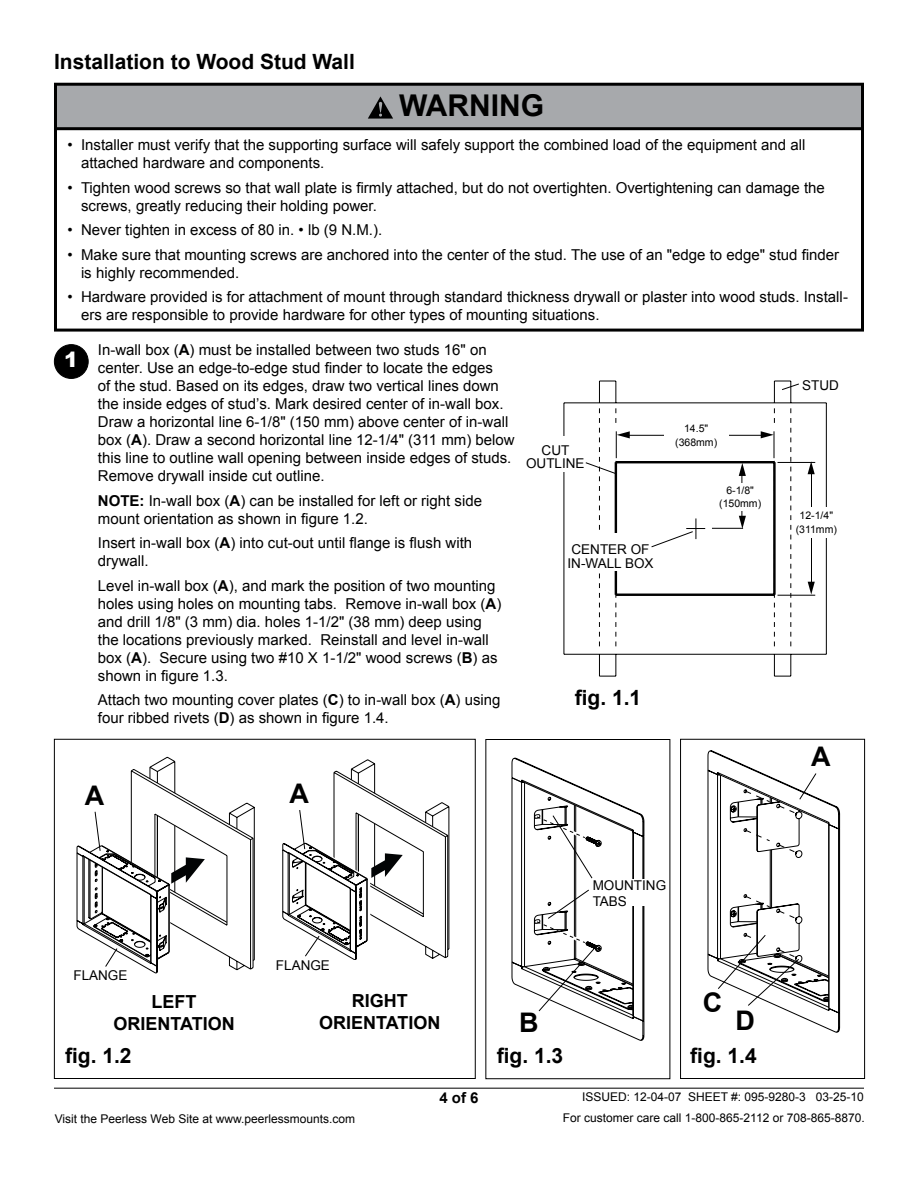
<style>
.page{position:relative;width:918px;height:1188px;background:#fff}
.page>*{position:absolute;margin:0;border:0;box-sizing:border-box;transform-origin:0 0}
.t1{font:700 30px "Arial";color:#000}
.t2{font:700 27px "Arial";color:#000}
.t3{font:700 21px "Arial";color:#000}
.t4{font:900 21px "Arial";color:#fff}
.t5{font:700 18px/21.6px "Arial";color:#000;text-align:center}
.t6{font:15px/18px "Arial";color:#000}
.t7{font:700 15px "Arial";color:#000}
.t8{font:13.5px/16.2px "Arial";color:#000}
.t9{font:12px "Arial";color:#000}
.t10{font:10.5px/13.5px "Arial";color:#000;text-align:center}
.s1{font-weight:700}
</style>
<div class="page">
<hr style="left:54px;top:1088px;width:810px;height:1px;background:#000">
<div style="left:54px;top:127px;width:810px;height:205px;border:3px solid #000"></div>
<div style="left:56px;top:84px;width:806px;height:45px;background:#a7a9ac"></div>
<div style="left:54px;top:83px;width:810px;height:47px;border:3px solid #000"></div>
<svg style="left:368px;top:96px;width:25px;height:23px"></svg>
<div style="left:54px;top:739px;width:422px;height:340px;border:1px solid #000"></div>
<div style="left:680px;top:739px;width:185px;height:340px;border:1px solid #000"></div>
<div style="left:485px;top:739px;width:185px;height:340px;border:1px solid #000"></div>
<svg style="left:707px;top:750px;width:134px;height:283px"></svg>
<svg style="left:282px;top:759px;width:167px;height:201px"></svg>
<svg style="left:76px;top:757px;width:179px;height:216px"></svg>
<svg style="left:511px;top:757px;width:134px;height:284px"></svg>
<div style="left:54px;top:345px;width:34px;height:33px;background:#000;border-radius:50%"></div>
<div style="left:54px;top:344px;width:35px;height:35px;border:1px solid #000;border-radius:50%"></div>
<hr style="left:564px;top:403px;width:1px;height:251px;background:#000">
<hr style="left:564px;top:654px;width:262px;height:1px;background:#000">
<hr style="left:826px;top:403px;width:1px;height:251px;background:#000">
<hr style="left:564px;top:403px;width:262px;height:1px;background:#000">
<hr style="left:616px;top:461px;width:158px;height:2px;background:#000">
<hr style="left:616px;top:594px;width:158px;height:2px;background:#000">
<hr style="left:627px;top:435px;width:136px;height:1px;background:#000">
<svg style="left:808px;top:461px;width:7px;height:13px"></svg>
<hr style="left:811px;top:470px;width:1px;height:115px;background:#000">
<svg style="left:808px;top:582px;width:7px;height:13px"></svg>
<div style="left:793px;top:507px;width:47px;height:30px;background:#fff"></div>
<div style="left:664px;top:420px;width:65px;height:30px;background:#fff"></div>
<hr style="left:778px;top:462px;width:37px;height:1px;background:#000">
<hr style="left:778px;top:595px;width:37px;height:1px;background:#000">
<hr style="left:712px;top:528px;width:31px;height:1px;background:#000">
<svg style="left:739px;top:463px;width:7px;height:13px"></svg>
<hr style="left:742px;top:472px;width:1px;height:46px;background:#000">
<svg style="left:739px;top:516px;width:7px;height:13px"></svg>
<svg style="left:651px;top:518px;width:54px;height:30px"></svg>
<svg style="left:585px;top:381px;width:45px;height:296px"></svg>
<svg style="left:761px;top:381px;width:39px;height:296px"></svg>
<div style="left:715px;top:483px;width:50px;height:27px;background:#fff"></div>
<div style="left:590px;top:533px;width:38px;height:38px;background:#fff"></div>
<div style="left:539px;top:436px;width:38px;height:36px;background:#fff"></div>
<div style="left:594px;top:880px;width:72px;height:26px;background:#fff"></div>
<h3 class="t3" style="left:54px;top:48px;width:302px">Installation to Wood Stud Wall</h3>
<h1 class="t1" style="left:399px;top:86px;width:146px">WARNING</h1>
<p class="t6" style="left:81px;top:136px;width:726px;text-indent:-14px">• Installer must verify that the supporting surface will safely support the combined load of the equipment and all attached hardware and components.</p>
<p class="t6" style="left:81px;top:179px;width:745px;text-indent:-14px">• Tighten wood screws so that wall plate is firmly attached, but do not overtighten. Overtightening can damage the screws, greatly reducing their holding power.</p>
<p class="t6" style="left:68px;top:221px;width:316px">• Never tighten in excess of 80 in. • lb (9 N.M.).</p>
<p class="t6" style="left:81px;top:246px;width:760px;text-indent:-14px">• Make sure that mounting screws are anchored into the center of the stud. The use of an "edge to edge" stud finder is highly recommended.</p>
<p class="t6" style="left:81px;top:288px;width:769px;text-indent:-14px">• Hardware provided is for attachment of mount through standard thickness drywall or plaster into wood studs. Install&shy;ers are responsible to provide hardware for other types of mounting situations.</p>
<h3 class="t4" style="left:64px;top:344px;width:16px">1</h3>
<p class="t6" style="left:98px;top:341px;width:418px">In-wall box (<span class="s1">A</span>) must be installed between two studs 16" on center. Use an edge-to-edge stud finder to locate the edges<br>of the stud. Based on its edges, draw two vertical lines down the inside edges of stud’s. Mark desired center of in-wall box.<br>Draw a horizontal line 6-1/8" (150 mm) above center of in-wall box (<span class="s1">A</span>). Draw a second horizontal line 12-1/4" (311 mm) below this line to outline wall opening between inside edges of studs.<br>Remove drywall inside cut outline.</p>
<p class="t6" style="left:98px;top:492px;width:386px"><span class="s1">NOTE:</span> In-wall box (<span class="s1">A</span>) can be installed for left or right side mount orientation as shown in figure 1.2.</p>
<p class="t6" style="left:98px;top:534px;width:376px">Insert in-wall box (<span class="s1">A</span>) into cut-out until flange is flush with drywall.</p>
<p class="t6" style="left:98px;top:576px;width:405px">Level in-wall box (<span class="s1">A</span>), and mark the position of two mounting holes using holes on mounting tabs. Remove in-wall box (<span class="s1">A</span>) and drill 1/8" (3 mm) dia. holes 1-1/2" (38 mm) deep using the locations previously marked. Reinstall and level in-wall box (<span class="s1">A</span>). Secure using two #10 X 1-1/2" wood screws (<span class="s1">B</span>) as shown in figure 1.3.</p>
<p class="t6" style="left:98px;top:691px;width:404px">Attach two mounting cover plates (<span class="s1">C</span>) to in-wall box (<span class="s1">A</span>) using four ribbed rivets (<span class="s1">D</span>) as shown in figure 1.4.</p>
<p class="t8" style="left:542px;top:442px;width:10px">cut</p>
<p class="t8" style="left:526px;top:456px;width:10px">outline</p>
<p class="t8" style="left:572px;top:542px;width:10px">cente</p>
<p class="t8" style="left:617px;top:542px;width:34px">r o f</p>
<p class="t8" style="left:568px;top:555px;width:28px">in -wallbox</p>
<h3 class="t3" style="left:575px;top:683px;width:68px">fig. 1.1</h3>
<p class="t10" style="left:675px;top:422px;width:43px">14.5" (368mm)</p>
<p class="t10" style="left:719px;top:484px;width:43px">6-1/8" (150mm)</p>
<h2 class="t2" style="left:85px;top:778px;width:21px">A</h2>
<h2 class="t2" style="left:289px;top:776px;width:21px">A</h2>
<p class="t8" style="left:73px;top:967px;width:18px">flan</p>
<p class="t8" style="left:108px;top:967px;width:19px">ge</p>
<p class="t8" style="left:276px;top:957px;width:18px">flan</p>
<p class="t8" style="left:310px;top:957px;width:19px">ge</p>
<p class="t8" style="left:593px;top:877px;width:73px">MOUNTING<br>TABS</p>
<h2 class="t2" style="left:703px;top:985px;width:21px">C</h2>
<p class="t5" style="left:113px;top:991px;width:123px">LEFT<br>ORIENTATION</p>
<p class="t5" style="left:319px;top:991px;width:123px">RIGHT<br>ORIENTATION</p>
<h3 class="t3" style="left:65px;top:1042px;width:68px">fig. 1.2</h3>
<h3 class="t3" style="left:497px;top:1042px;width:68px">fig. 1.3</h3>
<h2 class="t2" style="left:519px;top:1005px;width:21px">B</h2>
<h2 class="t2" style="left:736px;top:1002px;width:21px">D</h2>
<h3 class="t3" style="left:690px;top:1042px;width:68px">fig. 1.4</h3>
<p class="t8" style="left:802px;top:378px;width:38px">STUD</p>
<p class="t10" style="left:796px;top:509px;width:43px">12-1/4" (311mm)</p>
<h2 class="t2" style="left:811px;top:739px;width:21px">A</h2>
<p class="t7" style="left:439px;top:1088px;width:41px">4 of 6</p>
<p class="t9" style="left:582px;top:1089px;width:283px">ISSUED: 12-04-07 SHEET #: 095-9280-3 03-25-10</p>
<p class="t9" style="left:55px;top:1111px;width:302px">Visit the Peerless Web Site at www.peerlessmounts.com</p>
<p class="t9" style="left:563px;top:1110px;width:303px">For customer care call 1-800-865-2112 or 708-865-8870.</p>
</div>
